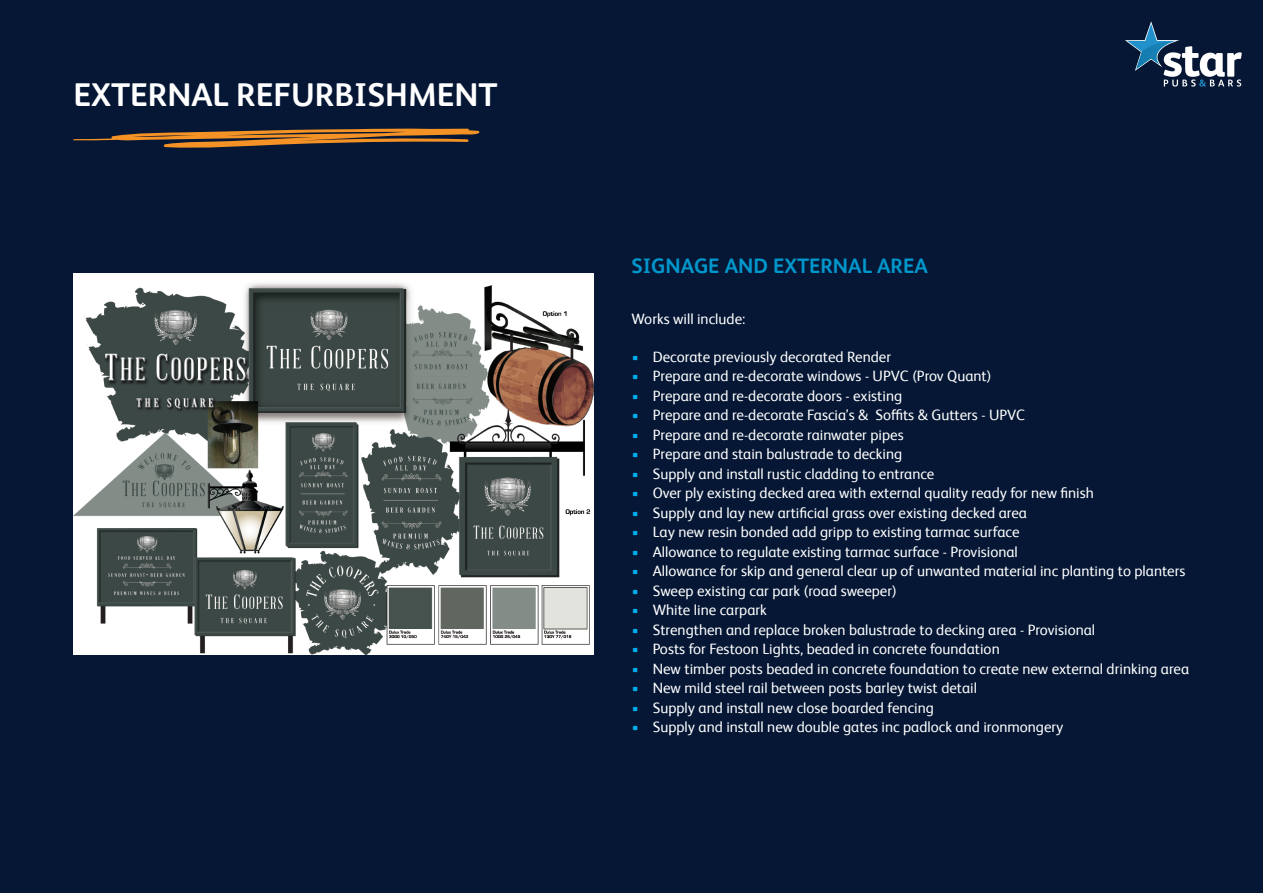
<style>
.page{position:relative;width:1263px;height:893px;background:#051734}
.page>*{position:absolute;margin:0;border:0;box-sizing:border-box;transform-origin:0 0}
.t1{font:700 33px "HEINEKEN Core";color:#fff}
.t2{font:700 21px "HEINEKEN Core";color:#0097cd}
.t3{font:15px "HEINEKEN Core";color:#fff}
.s1{color:#00aeef}
</style>
<div class="page">
<svg style="left:73px;top:128px;width:407px;height:20px"></svg>
<svg style="left:1125px;top:21px;width:117px;height:66px"></svg>
<img style="left:73px;top:274px;width:521px;height:381px">
<h1 class="t1" style="left:73px;top:72px;width:426px">EXTERNAL REFURBISHMENT</h1>
<h2 class="t2" style="left:631px;top:251px;width:298px">SIGNAGE AND EXTERNAL AREA</h2>
<p class="t3" style="left:631px;top:308px;width:115px">Works will include:</p>
<p class="t3" style="left:631px;top:346px;width:261px"><span class="s1">•</span> Decorate previously decorated Render</p>
<p class="t3" style="left:631px;top:365px;width:362px"><span class="s1">•</span> Prepare and re-decorate windows - UPVC (Prov Quant)</p>
<p class="t3" style="left:631px;top:385px;width:272px"><span class="s1">•</span> Prepare and re-decorate doors - existing</p>
<p class="t3" style="left:631px;top:404px;width:395px"><span class="s1">•</span> Prepare and re-decorate Fascia’s &amp; Soffits &amp; Gutters - UPVC</p>
<p class="t3" style="left:631px;top:424px;width:274px"><span class="s1">•</span> Prepare and re-decorate rainwater pipes</p>
<p class="t3" style="left:631px;top:443px;width:272px"><span class="s1">•</span> Prepare and stain balustrade to decking</p>
<p class="t3" style="left:631px;top:463px;width:304px"><span class="s1">•</span> Supply and install rustic cladding to entrance</p>
<p class="t3" style="left:631px;top:482px;width:464px"><span class="s1">•</span> Over ply existing decked area with external quality ready for new finish</p>
<p class="t3" style="left:631px;top:502px;width:397px"><span class="s1">•</span> Supply and lay new artificial grass over existing decked area</p>
<p class="t3" style="left:631px;top:521px;width:389px"><span class="s1">•</span> Lay new resin bonded add gripp to existing tarmac surface</p>
<p class="t3" style="left:631px;top:541px;width:388px"><span class="s1">•</span> Allowance to regulate existing tarmac surface - Provisional</p>
<p class="t3" style="left:631px;top:560px;width:555px"><span class="s1">•</span> Allowance for skip and general clear up of unwanted material inc planting to planters</p>
<p class="t3" style="left:631px;top:580px;width:267px"><span class="s1">•</span> Sweep existing car park (road sweeper)</p>
<p class="t3" style="left:631px;top:599px;width:137px"><span class="s1">•</span> White line carpark</p>
<p class="t3" style="left:631px;top:619px;width:465px"><span class="s1">•</span> Strengthen and replace broken balustrade to decking area - Provisional</p>
<p class="t3" style="left:631px;top:638px;width:370px"><span class="s1">•</span> Posts for Festoon Lights, beaded in concrete foundation</p>
<p class="t3" style="left:631px;top:658px;width:559px"><span class="s1">•</span> New timber posts beaded in concrete foundation to create new external drinking area</p>
<p class="t3" style="left:631px;top:677px;width:347px"><span class="s1">•</span> New mild steel rail between posts barley twist detail</p>
<p class="t3" style="left:631px;top:697px;width:304px"><span class="s1">•</span> Supply and install new close boarded fencing</p>
<p class="t3" style="left:631px;top:716px;width:433px"><span class="s1">•</span> Supply and install new double gates inc padlock and ironmongery</p>
</div>
